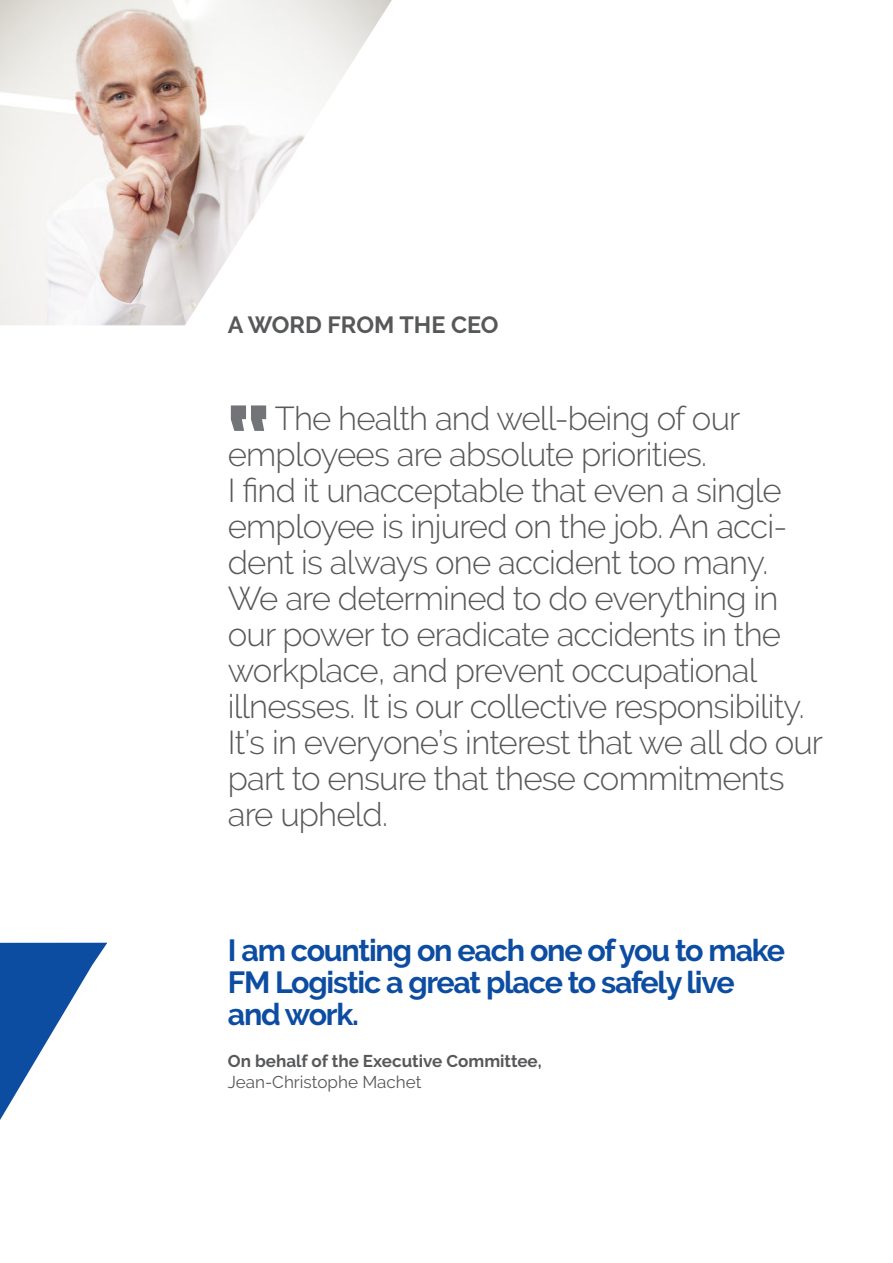
<style>
.page{position:relative;width:893px;height:1263px;background:#fff}
.page>*{position:absolute;margin:0;border:0;box-sizing:border-box;transform-origin:0 0}
.t1{font:300 33px/36px "Raleway";letter-spacing:-.025em;color:#57585a}
.t2{font:700 30.45px/32px "Raleway";letter-spacing:-.04em;color:#0d4da1}
.t3{font:700 23.4px "Raleway";color:#57585a}
.t4{font:700 17.1px "Raleway";color:#57585a}
.t5{font:17.1px "Raleway";color:#57585a}
</style>
<div class="page">
<svg style="left:0;top:943px;width:107px;height:177px"></svg>
<img style="left:0;top:0;width:392px;height:325px">
<svg style="left:231px;top:405px;width:35px;height:26px"></svg>
<p class="t3" style="left:228px;top:316px;width:272px">A WORD FROM THE CEO</p>
<p class="t1" style="left:228px;top:403px;width:597px;text-indent:47px">The health and well-being of our employees are absolute priorities.<br>I find it unacceptable that even a single employee is injured on the job. An acci&shy;dent is always one accident too many.<br>We are determined to do everything in our power to eradicate accidents in the workplace, and prevent occupational illnesses. It is our collective responsibility.<br>It’s in everyone’s interest that we all do our part to ensure that these commitments are upheld.</p>
<p class="t2" style="left:228px;top:937px;width:559px">I am counting on each one of you to make<br>FM Logistic a great place to safely live and work.</p>
<p class="t4" style="left:228px;top:1054px;width:315px">On behalf of the Executive Committee,</p>
<p class="t5" style="left:228px;top:1076px;width:195px">Jean-Christophe Machet</p>
</div>
